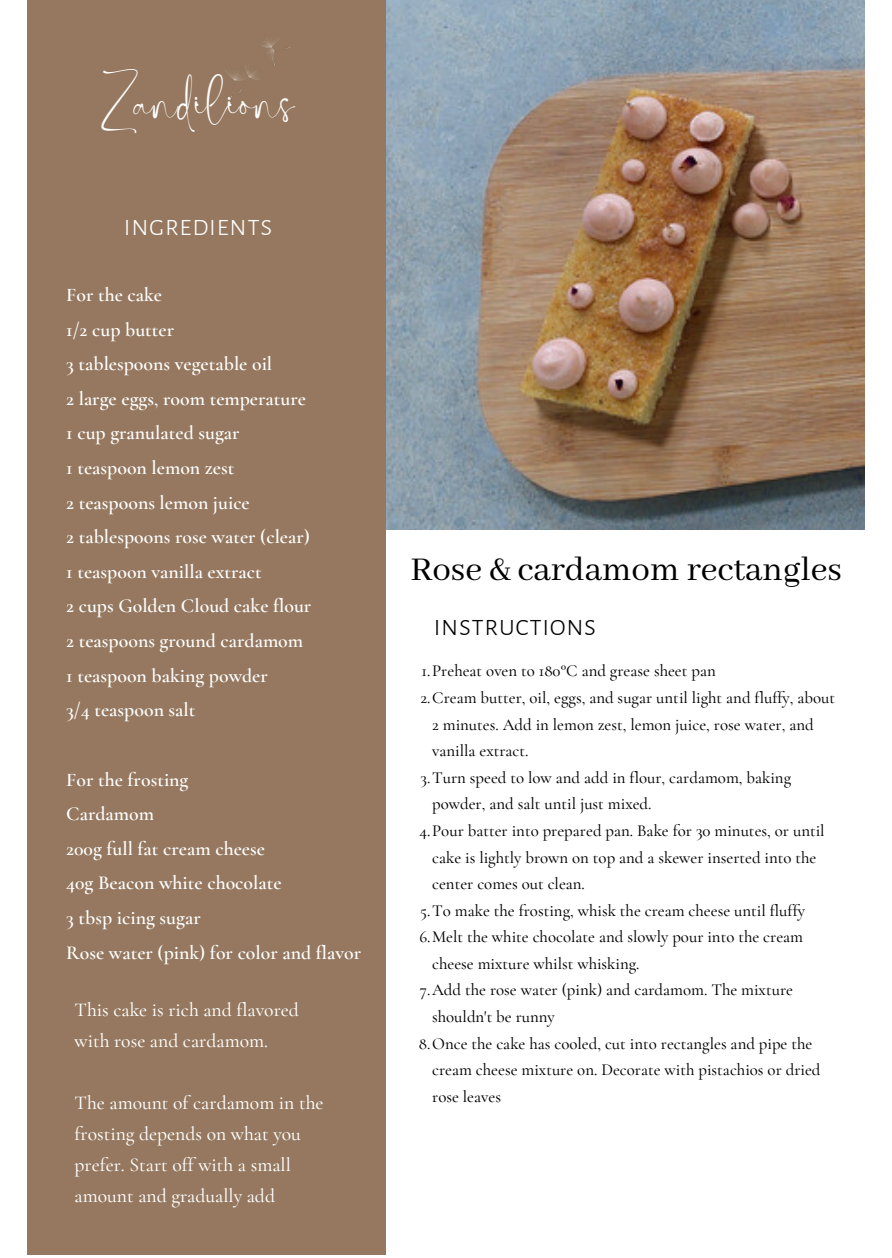
<style>
.page{position:relative;width:892px;height:1258px;background:#fff}
.page>*{position:absolute;margin:0;border:0;box-sizing:border-box;transform-origin:0 0}
.t1{font:36.9px "Abhaya Libre";color:#000}
.t2{font:300 30px "Alegreya Sans SC";color:#000}
.t3{font:300 30px "Alegreya Sans SC";color:#fff}
.t4{font:26.7px "Blastine";letter-spacing:.035em;color:#fff}
.t5{font:600 19.8px/34.5px "Cormorant Garamond";color:#fff}
.t6{font:500 19.5px/30.9px "Cormorant Garamond";color:#fff}
.t7{font:500 16.8px "Cormorant Garamond";color:#000}
</style>
<div class="page">
<img style="left:385px;top:0;width:479px;height:530px">
<div style="left:27px;top:0;width:358px;height:1255px;background:#95785f"></div>
<img style="left:226px;top:38px;width:64px;height:64px">
<h3 class="t4" style="left:101px;top:106px;width:194px">Zandilions</h3>
<h2 class="t3" style="left:124px;top:211px;width:150px">ingredients</h2>
<p class="t5" style="left:66px;top:277px;width:247px">For the cake<br>1/2 cup butter<br>3 tablespoons vegetable oil<br>2 large eggs, room temperature<br>1 cup granulated sugar<br>1 teaspoon lemon zest<br>2 teaspoons lemon juice<br>2 tablespoons rose water (clear)<br>1 teaspoon vanilla extract<br>2 cups Golden Cloud cake flour<br>2 teaspoons ground cardamom<br>1 teaspoon baking powder<br>3/4 teaspoon salt</p>
<p class="t5" style="left:66px;top:762px;width:296px">For the frosting<br>Cardamom<br>200g full fat cream cheese<br>40g Beacon white chocolate<br>3 tbsp icing sugar<br>Rose water (pink) for color and flavor</p>
<p class="t6" style="left:75px;top:994px;width:226px">This cake is rich and flavored with rose and cardamom.</p>
<p class="t6" style="left:75px;top:1087px;width:250px">The amount of cardamom in the frosting depends on what you prefer. Start off with a small amount and gradually add</p>
<h1 class="t1" style="left:410px;top:549px;width:433px">Rose &amp; cardamom rectangles</h1>
<h2 class="t2" style="left:433px;top:611px;width:164px">instructions</h2>
<p class="t7" style="left:421px;top:661px;width:295px">1.Preheat oven to 180°C and grease sheet pan</p>
<p class="t7" style="left:420px;top:687px;width:416px">2.Cream butter, oil, eggs, and sugar until light and fluffy, about</p>
<p class="t7" style="left:432px;top:714px;width:383px">2 minutes. Add in lemon zest, lemon juice, rose water, and</p>
<p class="t7" style="left:432px;top:741px;width:98px">vanilla extract.</p>
<p class="t7" style="left:420px;top:767px;width:372px">3.Turn speed to low and add in flour, cardamom, baking</p>
<p class="t7" style="left:432px;top:794px;width:221px">powder, and salt until just mixed.</p>
<p class="t7" style="left:419px;top:820px;width:406px">4.Pour batter into prepared pan. Bake for 30 minutes, or until</p>
<p class="t7" style="left:432px;top:847px;width:386px">cake is lightly brown on top and a skewer inserted into the</p>
<p class="t7" style="left:432px;top:873px;width:154px">center comes out clean.</p>
<p class="t7" style="left:420px;top:900px;width:386px">5.To make the frosting, whisk the cream cheese until fluffy</p>
<p class="t7" style="left:419px;top:927px;width:385px">6.Melt the white chocolate and slowly pour into the cream</p>
<p class="t7" style="left:432px;top:953px;width:209px">cheese mixture whilst whisking.</p>
<p class="t7" style="left:420px;top:980px;width:374px">7.Add the rose water (pink) and cardamom. The mixture</p>
<p class="t7" style="left:432px;top:1006px;width:124px">shouldn't be runny</p>
<p class="t7" style="left:419px;top:1033px;width:395px">8.Once the cake has cooled, cut into rectangles and pipe the</p>
<p class="t7" style="left:432px;top:1059px;width:390px">cream cheese mixture on. Decorate with pistachios or dried</p>
<p class="t7" style="left:432px;top:1086px;width:70px">rose leaves</p>
</div>
